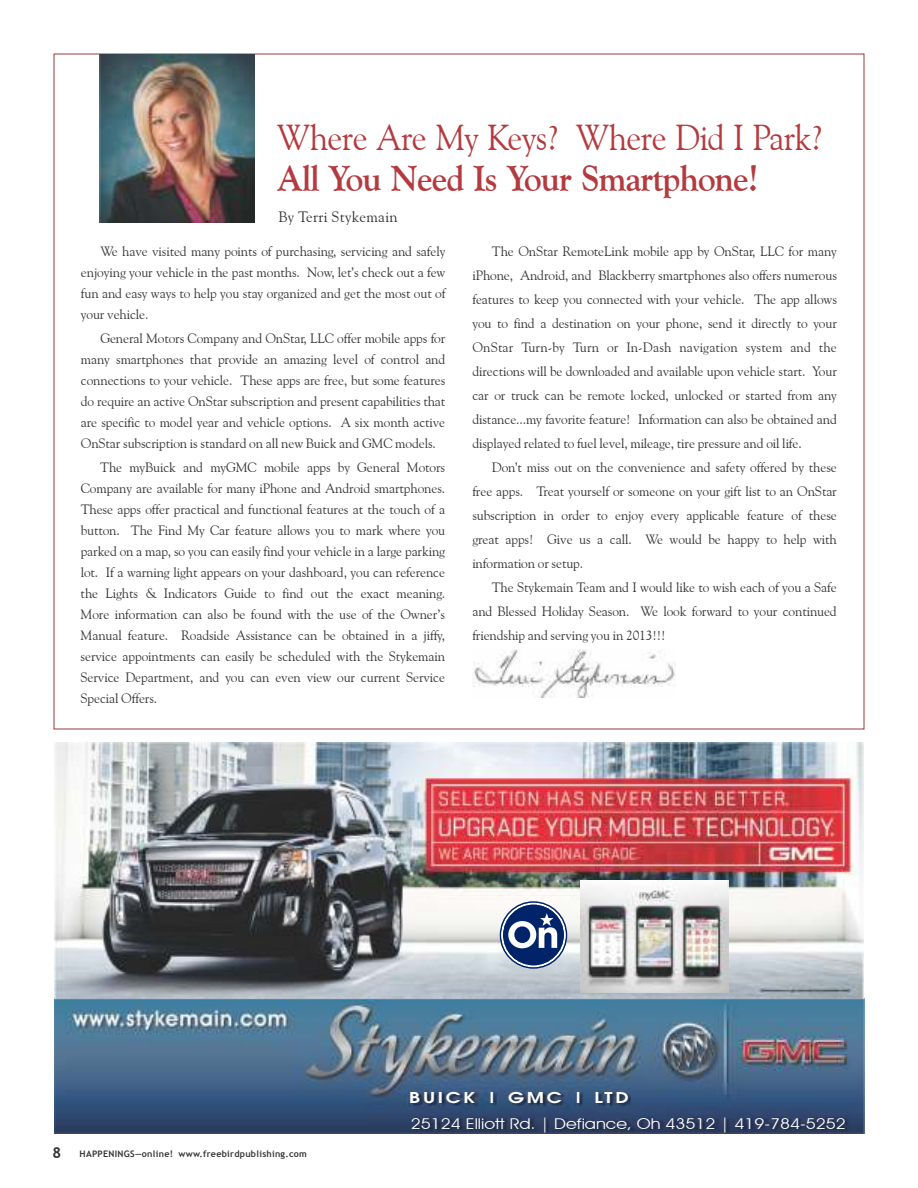
<style>
.page{position:relative;width:918px;height:1188px;background:#fff}
.page>*{position:absolute;margin:0;border:0;box-sizing:border-box;transform-origin:0 0}
.t1{font:36px "Goudy Old Style BT";letter-spacing:-.02em;color:#b43a3f;scale:.94 1}
.t2{font:700 36px "Goudy Old Style BT";letter-spacing:-.02em;color:#b43a3f;scale:.94 1}
.t3{font:15px "Goudy Old Style BT";letter-spacing:.025em;color:#373435}
.t4{font:14.85px "Avant Garde IT Cby BT";color:#fefefe;scale:1.19 1}
.t5{font:600 14.85px "Avant Garde";letter-spacing:.14em;color:#fefefe;scale:1.29 1}
.t6{font:13.5px/21px "Goudy Old Style BT";letter-spacing:-.005em;color:#373435;text-align:justify}
.t7{font:700 9px "Trebuchet MS";letter-spacing:.03em;color:#373435}
.s1{font-size:15px}
</style>
<div class="page">
<img style="left:99px;top:54px;width:156px;height:169px">
<img style="left:472px;top:649px;width:204px;height:48px">
<img style="left:54px;top:743px;width:810px;height:391px">
<img style="left:580px;top:881px;width:149px;height:111px">
<svg style="left:501px;top:902px;width:65px;height:66px"></svg>
<h1 class="t1" style="left:277px;top:123px;width:583px">Where Are My Keys? Where Did I Park?</h1>
<h1 class="t2" style="left:277px;top:163px;width:514px">All You Need Is Your Smartphone!</h1>
<p class="t3" style="left:279px;top:211px;width:121px">By Terri Stykemain</p>
<p class="t6" style="left:81px;top:242px;width:366px;text-indent:20px">We have visited many points of purchasing, servicing and safely enjoying your vehicle in the past months. Now, let’s check out a few fun and easy ways to help you stay organized and get the most out of your vehicle.</p>
<p class="t6" style="left:81px;top:329px;width:366px;text-indent:20px">General Motors Company and OnStar, LLC offer mobile apps for many smartphones that provide an amazing level of control and connections to your vehicle. These apps are free, but some features do require an active OnStar subscription and present capabilities that are specific to model year and vehicle options. A six month active OnStar subscription is standard on all new Buick and GMC models.</p>
<p class="t6" style="left:81px;top:458px;width:366px;text-indent:20px">The myBuick and myGMC mobile apps by General Motors Company are available for many iPhone and Android smartphones.<br>These apps offer practical and functional features at the touch of a button. The Find My Car feature allows you to mark where you parked on a map, so you can easily find your vehicle in a large parking lot. If a warning light appears on your dashboard, you can reference the Lights &amp; Indicators Guide to find out the exact meaning.<br>More information can also be found with the use of the Owner’s Manual feature. Roadside Assistance can be obtained in a jiffy, service appointments can easily be scheduled with the Stykemain Service Department, and you can even view our current Service Special Offers.</p>
<p class="t6" style="left:472px;top:240px;width:366px;line-height:24px;text-indent:20px">The OnStar RemoteLink mobile app by OnStar, LLC for many iPhone, Android, and Blackberry smartphones also offers numerous features to keep you connected with your vehicle. The app allows you to find a destination on your phone, send it directly to your OnStar Turn-by Turn or In-Dash navigation system and the directions will be downloaded and available upon vehicle start. Your car or truck can be remote locked, unlocked or started from any distance...my favorite feature! Information can also be obtained and displayed related to fuel level, mileage, tire pressure and oil life.</p>
<p class="t6" style="left:472px;top:456px;width:366px;line-height:24px;text-indent:19px">Don’t miss out on the convenience and safety offered by these free apps. Treat yourself or someone on your gift list to an OnStar subscription in order to enjoy every applicable feature of these great apps! Give us a call. We would be happy to help with information or setup.</p>
<p class="t6" style="left:472px;top:576px;width:366px;line-height:24px;text-indent:19px">The Stykemain Team and I would like to wish each of you a Safe and Blessed Holiday Season. We look forward to your continued friendship and serving you in 2013!!!</p>
<p class="t5" style="left:409px;top:1092px;width:172px">BUICK | GMC | LTD</p>
<p class="t7" style="left:53px;top:1151px;width:256px"><span class="s1">8</span> HAPPENINGS—online! www.freebirdpublishing.com</p>
<p class="t4" style="left:411px;top:1117px;width:367px">25124 Elliott Rd. | Defiance, Oh 43512 | 419-784-5252</p>
</div>
